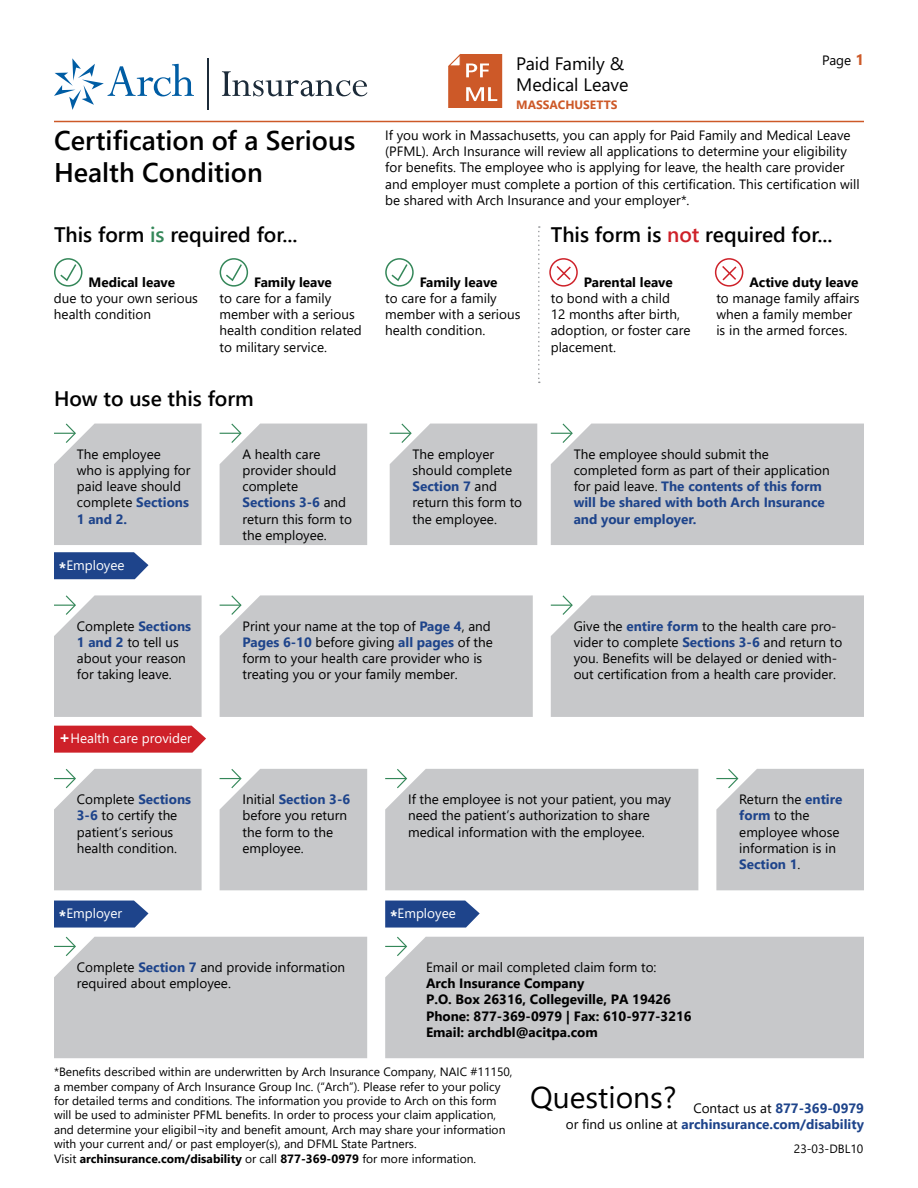
<style>
.page{position:relative;width:918px;height:1188px;background:#fff}
.page>*{position:absolute;margin:0;border:0;box-sizing:border-box;transform-origin:0 0}
.t1{font:30px "Segoe UI";color:#000}
.t2{font:600 27px/32.4px "Segoe UI";color:#000}
.t3{font:600 21px "Segoe UI";color:#000}
.t4{font:18px/21.6px "Segoe UI";color:#000}
.t5{font:13.5px/16.2px "Segoe UI";color:#000}
.t6{font:700 13.5px/16.2px "Segoe UI";color:#000}
.t7{font:700 13.5px/16.2px "Segoe UI";color:#1e448b;text-align:right}
.t8{font:13.5px "Segoe UI";color:#fff}
.t9{font:12px/14.4px "Segoe UI";color:#000}
.t10{font:700 12px "Segoe UI";color:#cd5928}
.s1{font-weight:700;font-size:15px;color:#cd5928}
.s2{color:#348759}
.s3{color:#ce2129}
.s4{font-weight:700;color:#1e448b}
.s5{font-weight:700;font-size:16.5px}
.s6{font-weight:700}
.s7{font-weight:400;color:#000}
</style>
<div class="page">
<svg style="left:222px;top:71px;width:145px;height:25px"></svg>
<svg style="left:54px;top:58px;width:140px;height:52px"></svg>
<hr style="left:207px;top:58px;width:1px;height:51px;background:#1c2b39">
<div style="left:715px;top:258px;width:28px;height:29px;border:2px solid #ce2129;border-radius:50%"></div>
<svg style="left:722px;top:266px;width:16px;height:16px"></svg>
<svg style="left:538px;top:226px;width:2px;height:157px"></svg>
<svg style="left:54px;top:552px;width:94px;height:27px;background:#2f5293"></svg>
<svg style="left:448px;top:54px;width:54px;height:54px;background:#d47248"></svg>
<hr style="left:54px;top:121px;width:810px;height:1px;background:#cd5928">
<div style="left:54px;top:258px;width:28px;height:29px;border:2px solid #348759;border-radius:50%"></div>
<svg style="left:59px;top:263px;width:19px;height:19px"></svg>
<div style="left:220px;top:258px;width:28px;height:29px;border:2px solid #348759;border-radius:50%"></div>
<svg style="left:224px;top:263px;width:19px;height:19px"></svg>
<div style="left:549px;top:258px;width:29px;height:29px;border:2px solid #ce2129;border-radius:50%"></div>
<svg style="left:556px;top:266px;width:15px;height:15px"></svg>
<div style="left:385px;top:258px;width:29px;height:29px;border:2px solid #348759;border-radius:50%"></div>
<svg style="left:390px;top:263px;width:19px;height:19px"></svg>
<div style="left:54px;top:423px;width:148px;height:122px;background:#c7c8ca"></div>
<div style="left:220px;top:423px;width:147px;height:122px;background:#c7c8ca"></div>
<div style="left:390px;top:423px;width:147px;height:122px;background:#c7c8ca"></div>
<div style="left:551px;top:423px;width:313px;height:122px;background:#c7c8ca"></div>
<div style="left:54px;top:595px;width:148px;height:122px;background:#c7c8ca"></div>
<div style="left:220px;top:595px;width:313px;height:122px;background:#c7c8ca"></div>
<div style="left:551px;top:595px;width:313px;height:122px;background:#c7c8ca"></div>
<svg style="left:54px;top:726px;width:152px;height:27px;background:#d02d35"></svg>
<div style="left:54px;top:769px;width:148px;height:121px;background:#c7c8ca"></div>
<div style="left:220px;top:769px;width:147px;height:121px;background:#c7c8ca"></div>
<div style="left:385px;top:769px;width:313px;height:121px;background:#c7c8ca"></div>
<div style="left:716px;top:769px;width:148px;height:121px;background:#c7c8ca"></div>
<svg style="left:54px;top:901px;width:94px;height:27px;background:#305394"></svg>
<svg style="left:385px;top:901px;width:95px;height:27px;background:#335595"></svg>
<div style="left:54px;top:936px;width:313px;height:122px;background:#c7c8ca"></div>
<div style="left:385px;top:937px;width:479px;height:121px;background:#c7c8ca"></div>
<h3 class="t4" style="left:516px;top:51px;width:114px">Paid Family &amp;<br>Medical Leave</h3>
<p class="t10" style="left:516px;top:94px;width:103px">MASSACHUSETTS</p>
<p class="t5" style="left:822px;top:51px;width:43px">Page <span class="s1">1</span></p>
<h2 class="t2" style="left:54px;top:122px;width:303px">Certification of a Serious<br>Health Condition</h2>
<p class="t5" style="left:385px;top:126px;width:476px">If you work in Massachusetts, you can apply for Paid Family and Medical Leave (PFML). Arch Insurance will review all applications to determine your eligibility for benefits. The employee who is applying for leave, the health care provider and employer must complete a portion of this certification. This certification will be shared with Arch Insurance and your employer*.</p>
<h3 class="t3" style="left:54px;top:215px;width:245px">This form <span class="s2">is</span> required for...</h3>
<h3 class="t3" style="left:551px;top:215px;width:283px">This form is <span class="s3">not</span> required for...</h3>
<p class="t6" style="left:88px;top:273px;width:88px">Medical leave</p>
<p class="t5" style="left:54px;top:289px;width:146px">due to your own serious health condition</p>
<p class="t6" style="left:254px;top:273px;width:79px">Family leave</p>
<p class="t5" style="left:220px;top:289px;width:144px">to care for a family member with a serious health condition related to military service.</p>
<p class="t6" style="left:420px;top:273px;width:79px">Family leave</p>
<p class="t5" style="left:385px;top:289px;width:137px">to care for a family member with a serious health condition.</p>
<p class="t6" style="left:584px;top:273px;width:90px">Parental leave</p>
<p class="t5" style="left:551px;top:289px;width:141px">to bond with a child<br>12 months after birth, adoption, or foster care placement.</p>
<p class="t6" style="left:749px;top:273px;width:110px">Active duty leave</p>
<p class="t5" style="left:716px;top:289px;width:145px">to manage family affairs when a family member is in the armed forces.</p>
<h3 class="t3" style="left:54px;top:378px;width:201px">How to use this form</h3>
<p class="t5" style="left:77px;top:445px;width:115px">The employee<br>who is applying for paid leave should complete <span class="s4">Sections<br>1 and 2.</span></p>
<p class="t5" style="left:242px;top:445px;width:111px">A health care provider should complete<br><span class="s4">Sections 3-6</span> and return this form to the employee.</p>
<p class="t5" style="left:413px;top:445px;width:111px">The employer should complete<br><span class="s4">Section 7</span> and return this form to the employee.</p>
<p class="t5" style="left:574px;top:445px;width:258px">The employee should submit the completed form as part of their application for paid leave. <span class="s4">The contents of this form will be shared with both Arch Insurance and your employer.</span></p>
<p class="t8" style="left:59px;top:552px;width:67px"><span class="s5">*</span>Employee</p>
<p class="t5" style="left:77px;top:617px;width:116px">Complete <span class="s4">Sections<br>1 and 2</span> to tell us about your reason for taking leave.</p>
<p class="t5" style="left:242px;top:617px;width:252px">Print your name at the top of <span class="s4">Page 4</span>, and <span class="s4">Pages 6-10</span> before giving <span class="s4">all pages</span> of the form to your health care provider who is treating you or your family member.</p>
<p class="t5" style="left:574px;top:617px;width:270px">Give the <span class="s4">entire form</span> to the health care pro&shy;vider to complete <span class="s4">Sections 3-6</span> and return to you. Benefits will be delayed or denied with&shy;out certification from a health care provider.</p>
<p class="t8" style="left:59px;top:726px;width:134px"><span class="s5">+</span>Health care provider</p>
<p class="t5" style="left:77px;top:790px;width:116px">Complete <span class="s4">Sections<br>3-6</span> to certify the patient’s serious health condition.</p>
<p class="t5" style="left:242px;top:790px;width:109px">Initial <span class="s4">Section 3-6 </span>before you return the form to the employee.</p>
<p class="t5" style="left:408px;top:790px;width:265px">If the employee is not your patient, you may need the patient’s authorization to share medical information with the employee.</p>
<p class="t5" style="left:739px;top:790px;width:105px">Return the <span class="s4">entire form</span> to the employee whose information is in<br><span class="s4">Section 1</span>.</p>
<p class="t8" style="left:59px;top:900px;width:65px"><span class="s5">*</span>Employer</p>
<p class="t8" style="left:390px;top:900px;width:67px"><span class="s5">*</span>Employee</p>
<p class="t5" style="left:77px;top:958px;width:270px">Complete <span class="s4">Section 7</span> and provide information required about employee.</p>
<p class="t5" style="left:426px;top:958px;width:232px">Email or mail completed claim form to:</p>
<p class="t6" style="left:426px;top:974px;width:267px">Arch Insurance Company<br>P.O. Box 26316, Collegeville, PA 19426<br>Phone: 877-369-0979 | Fax: 610-977-3216<br>Email: archdbl@acitpa.com</p>
<p class="t9" style="left:54px;top:1064px;width:460px">*Benefits described within are underwritten by Arch Insurance Company, NAIC #11150, a member company of Arch Insurance Group Inc. (“Arch”). Please refer to your policy for detailed terms and conditions. The information you provide to Arch on this form will be used to administer PFML benefits. In order to process your claim application, and determine your eligibil¬ity and benefit amount, Arch may share your information with your current and/ or past employer(s), and DFML State Partners.<br>Visit <span class="s6">archinsurance.com/disability</span> or call <span class="s6">877-369-0979</span> for more information.</p>
<h1 class="t1" style="left:530px;top:1069px;width:148px">Questions?</h1>
<p class="t7" style="left:566px;top:1099px;width:300px"><span class="s7">Contact us at</span> 877-369-0979<br><span class="s7">or find us online at</span> archinsurance.com/disability</p>
<p class="t9" style="left:794px;top:1140px;width:71px">23-03-DBL10</p>
</div>
